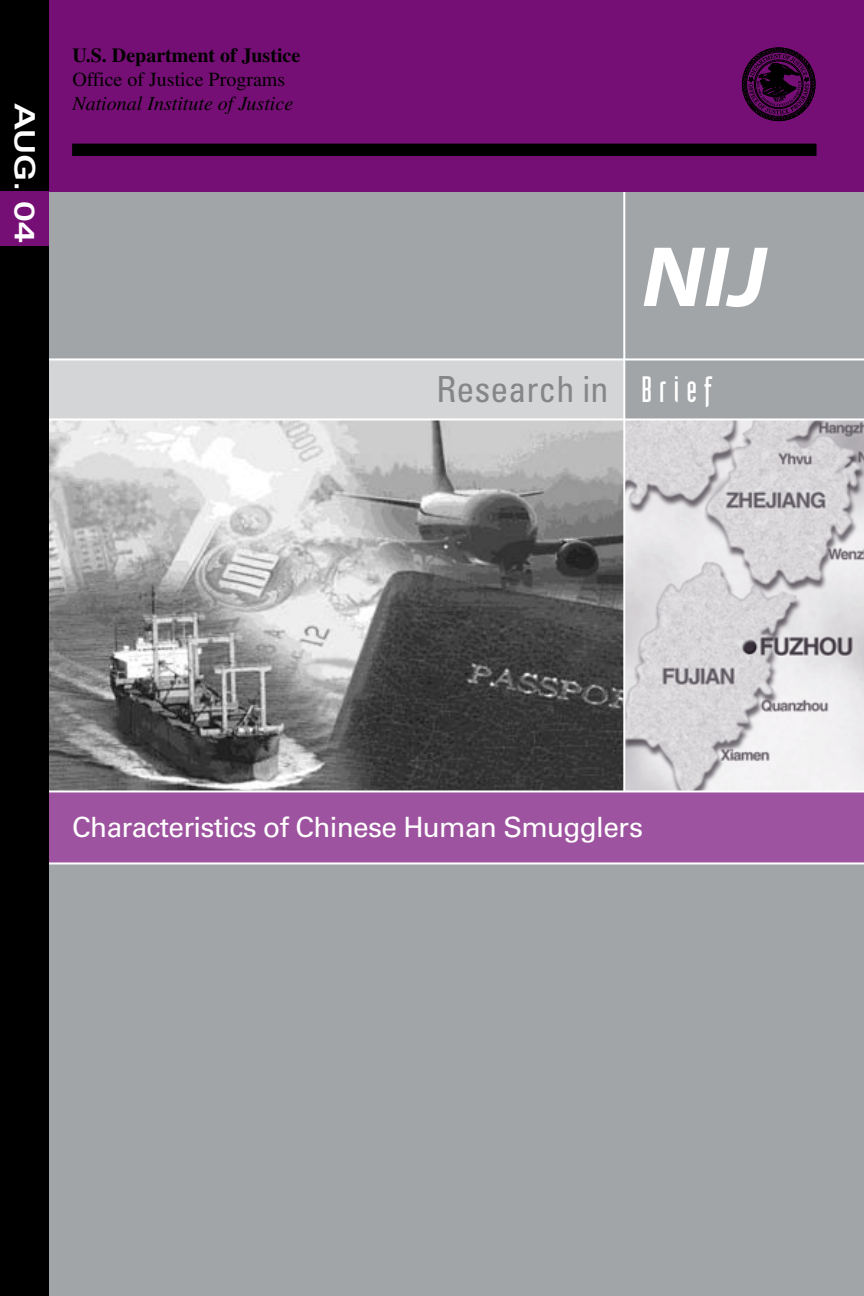
<style>
.page{position:relative;width:864px;height:1296px;background:#fff}
.page>*{position:absolute;margin:0;border:0;box-sizing:border-box;transform-origin:0 0}
.t1{font:condensed 36px "Univers";color:#868686}
.t2{font:28px "Univers";letter-spacing:-.025em;color:#fff}
.t3{font:700 expanded 28px "Univers";color:#fff}
.t4{font:italic 20px/24px "Times";color:#000}
.s1{font-weight:700;font-style:normal}
.s2{font-style:normal}
.s3{font-family:"Industria Solid";font-stretch:normal;color:#fff}
</style>
<div class="page">
<div style="left:48px;top:189px;width:816px;height:1107px;background:#a2a5a7"></div>
<img style="left:48px;top:420px;width:816px;height:370px">
<div style="left:48px;top:359px;width:576px;height:60px;background:#d3d5d7"></div>
<hr style="left:623px;top:181px;width:2px;height:683px;background:#fff">
<div style="left:48px;top:0;width:816px;height:191px;background:#760f75"></div>
<div style="left:72px;top:144px;width:744px;height:12px;background:#000"></div>
<svg style="left:742px;top:47px;width:74px;height:74px"></svg>
<svg style="left:644px;top:248px;width:124px;height:59px"></svg>
<hr style="left:32px;top:358px;width:832px;height:2px;background:#fff">
<hr style="left:32px;top:418px;width:832px;height:2px;background:#fff">
<div style="left:43px;top:791px;width:821px;height:72px;background:#9d539f"></div>
<hr style="left:24px;top:862px;width:840px;height:2px;background:#fff">
<hr style="left:36px;top:790px;width:828px;height:2px;background:#fff">
<div style="left:0;top:0;width:48px;height:1296px;background:#000"></div>
<div style="left:0;top:191px;width:48px;height:54px;background:#760f75"></div>
<p class="t3" style="left:35px;top:103px;width:142px;rotate:90deg">AUG. 04</p>
<p class="t4" style="left:72px;top:45px;width:230px"><span class="s1">U.S. Department of Justice<br></span><span class="s2">Office of Justice Programs<br></span>National Institute of Justice</p>
<p class="t1" style="left:437px;top:376px;width:276px">Research in <span class="s3">B r i e f</span></p>
<p class="t2" style="left:72px;top:817px;width:572px">Characteristics of Chinese Human Smugglers</p>
</div>
